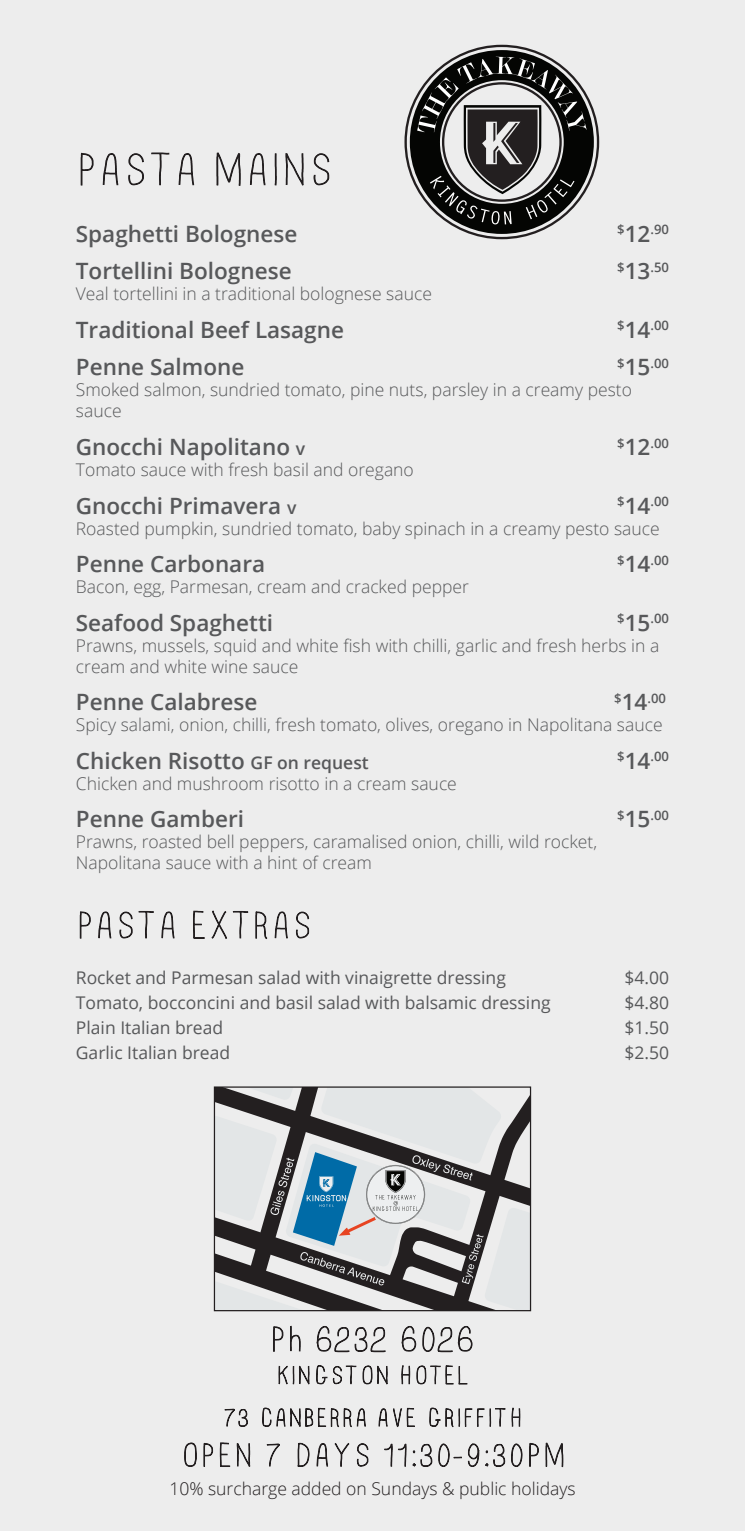
<style>
.page{position:relative;width:745px;height:1531px;background:#fff}
.page>*{position:absolute;margin:0;border:0;box-sizing:border-box;transform-origin:0 0}
.Item_Main{font:600 22.5px "Open Sans";color:#57585a}
.Description{font:300 17.5px/21px "Open Sans";color:#57585a}
.t1{font:17.5px "Open Sans";color:#57585a}
.Description-2{font:300 17.5px "Open Sans";color:#231f20}
.Item_Main-2{font:600 13px "Open Sans";color:#57585a}
.s1{font-size:22.5px}
.s2{font-size:17.5px}
</style>
<div class="page">
<div style="left:0;top:0;width:744px;height:1531px;background:#ededed"></div>
<svg style="left:409px;top:50px;width:184px;height:184px"></svg>
<svg style="left:273px;top:1326px;width:10px;height:26px"></svg>
<svg style="left:290px;top:1325px;width:11px;height:27px"></svg>
<svg style="left:316px;top:1326px;width:69px;height:27px"></svg>
<svg style="left:401px;top:1326px;width:15px;height:26px"></svg>
<svg style="left:422px;top:1326px;width:50px;height:26px"></svg>
<svg style="left:278px;top:1365px;width:31px;height:20px"></svg>
<svg style="left:316px;top:1365px;width:40px;height:20px"></svg>
<svg style="left:362px;top:1365px;width:25px;height:20px"></svg>
<svg style="left:401px;top:1365px;width:9px;height:19px"></svg>
<svg style="left:416px;top:1365px;width:51px;height:20px"></svg>
<svg style="left:224px;top:1408px;width:24px;height:19px"></svg>
<svg style="left:262px;top:1407px;width:104px;height:21px"></svg>
<svg style="left:378px;top:1407px;width:37px;height:20px"></svg>
<svg style="left:429px;top:1407px;width:76px;height:20px"></svg>
<svg style="left:511px;top:1407px;width:9px;height:20px"></svg>
<svg style="left:184px;top:1442px;width:13px;height:25px"></svg>
<svg style="left:203px;top:1442px;width:10px;height:25px"></svg>
<svg style="left:219px;top:1442px;width:11px;height:25px"></svg>
<svg style="left:236px;top:1443px;width:14px;height:24px"></svg>
<svg style="left:266px;top:1443px;width:14px;height:24px"></svg>
<svg style="left:297px;top:1442px;width:12px;height:25px"></svg>
<svg style="left:316px;top:1443px;width:12px;height:24px"></svg>
<svg style="left:334px;top:1443px;width:15px;height:24px"></svg>
<svg style="left:356px;top:1443px;width:12px;height:24px"></svg>
<svg style="left:384px;top:1443px;width:48px;height:24px"></svg>
<svg style="left:438px;top:1443px;width:84px;height:24px"></svg>
<svg style="left:529px;top:1442px;width:9px;height:25px"></svg>
<svg style="left:545px;top:1442px;width:18px;height:25px"></svg>
<svg style="left:216px;top:1088px;width:313px;height:221px"></svg>
<div style="left:214px;top:1086px;width:317px;height:225px;border:1px solid #231f20"></div>
<svg style="left:80px;top:152px;width:14px;height:34px"></svg>
<svg style="left:102px;top:153px;width:16px;height:32px"></svg>
<svg style="left:128px;top:153px;width:16px;height:33px"></svg>
<svg style="left:151px;top:152px;width:18px;height:33px"></svg>
<svg style="left:178px;top:153px;width:16px;height:32px"></svg>
<svg style="left:216px;top:152px;width:25px;height:34px"></svg>
<svg style="left:250px;top:153px;width:15px;height:32px"></svg>
<svg style="left:274px;top:153px;width:3px;height:33px"></svg>
<svg style="left:285px;top:153px;width:19px;height:33px"></svg>
<svg style="left:313px;top:153px;width:16px;height:33px"></svg>
<svg style="left:80px;top:911px;width:11px;height:28px"></svg>
<svg style="left:98px;top:911px;width:13px;height:27px"></svg>
<svg style="left:119px;top:911px;width:35px;height:28px"></svg>
<svg style="left:161px;top:911px;width:14px;height:27px"></svg>
<svg style="left:193px;top:910px;width:12px;height:29px"></svg>
<svg style="left:211px;top:910px;width:37px;height:29px"></svg>
<svg style="left:255px;top:911px;width:12px;height:28px"></svg>
<svg style="left:274px;top:911px;width:14px;height:27px"></svg>
<svg style="left:296px;top:911px;width:13px;height:28px"></svg>
<p class="Item_Main" style="left:76px;top:218px;width:223px">Spaghetti Bolognese</p>
<p class="Item_Main-2" style="left:617px;top:221px;width:53px">$<span class="s1">12</span>.90</p>
<p class="Item_Main" style="left:76px;top:256px;width:217px">Tortellini Bolognese</p>
<p class="Item_Main-2" style="left:617px;top:258px;width:53px">$<span class="s1">13</span>.50</p>
<p class="Description" style="left:76px;top:283px;width:357px">Veal tortellini in a traditional bolognese sauce</p>
<p class="Item_Main" style="left:76px;top:314px;width:269px">Traditional Beef Lasagne</p>
<p class="Item_Main-2" style="left:617px;top:317px;width:53px">$<span class="s1">14</span>.00</p>
<p class="Item_Main" style="left:76px;top:352px;width:170px">Penne Salmone</p>
<p class="Item_Main-2" style="left:617px;top:354px;width:53px">$<span class="s1">15</span>.00</p>
<p class="Description" style="left:76px;top:379px;width:557px">Smoked salmon, sundried tomato, pine nuts, parsley in a creamy pesto sauce</p>
<p class="Item_Main" style="left:76px;top:431px;width:231px">Gnocchi Napolitano <span class="s2">v</span></p>
<p class="Item_Main-2" style="left:617px;top:434px;width:53px">$<span class="s1">12</span>.00</p>
<p class="Description" style="left:76px;top:459px;width:339px">Tomato sauce with fresh basil and oregano</p>
<p class="Item_Main" style="left:76px;top:490px;width:222px">Gnocchi Primavera <span class="s2">v</span></p>
<p class="Item_Main-2" style="left:617px;top:492px;width:53px">$<span class="s1">14</span>.00</p>
<p class="Description" style="left:76px;top:517px;width:585px">Roasted pumpkin, sundried tomato, baby spinach in a creamy pesto sauce</p>
<p class="Item_Main" style="left:76px;top:548px;width:191px">Penne Carbonara</p>
<p class="Item_Main-2" style="left:617px;top:551px;width:53px">$<span class="s1">14</span>.00</p>
<p class="Description" style="left:76px;top:576px;width:394px">Bacon, egg, Parmesan, cream and cracked pepper</p>
<p class="Item_Main" style="left:76px;top:607px;width:199px">Seafood Spaghetti</p>
<p class="Item_Main-2" style="left:617px;top:609px;width:53px">$<span class="s1">15</span>.00</p>
<p class="Description" style="left:76px;top:634px;width:584px">Prawns, mussels, squid and white fish with chilli, garlic and fresh herbs in a cream and white wine sauce</p>
<p class="Item_Main" style="left:76px;top:686px;width:183px">Penne Calabrese</p>
<p class="Item_Main-2" style="left:613px;top:689px;width:53px">$<span class="s1">14</span>.00</p>
<p class="Description" style="left:76px;top:714px;width:588px">Spicy salami, onion, chilli, fresh tomato, olives, oregano in Napolitana sauce</p>
<p class="Item_Main" style="left:76px;top:745px;width:294px">Chicken Risotto <span class="s2">GF on request</span></p>
<p class="Item_Main-2" style="left:617px;top:747px;width:53px">$<span class="s1">14</span>.00</p>
<p class="Description" style="left:76px;top:772px;width:382px">Chicken and mushroom risotto in a cream sauce</p>
<p class="Item_Main" style="left:76px;top:803px;width:170px">Penne Gamberi</p>
<p class="Item_Main-2" style="left:617px;top:806px;width:53px">$<span class="s1">15</span>.00</p>
<p class="Description" style="left:76px;top:831px;width:522px">Prawns, roasted bell peppers, caramalised onion, chilli, wild rocket,<br>Napolitana sauce with a hint of cream</p>
<p class="t1" style="left:76px;top:966px;width:431px">Rocket and Parmesan salad with vinaigrette dressing</p>
<p class="t1" style="left:624px;top:966px;width:46px">$4.00</p>
<p class="t1" style="left:76px;top:991px;width:476px">Tomato, bocconcini and basil salad with balsamic dressing</p>
<p class="t1" style="left:624px;top:991px;width:46px">$4.80</p>
<p class="t1" style="left:76px;top:1016px;width:149px">Plain Italian bread</p>
<p class="t1" style="left:624px;top:1016px;width:46px">$1.50</p>
<p class="t1" style="left:76px;top:1041px;width:156px">Garlic Italian bread</p>
<p class="t1" style="left:624px;top:1041px;width:46px">$2.50</p>
<p class="Description-2" style="left:169px;top:1476px;width:407px">10% surcharge added on Sundays &amp; public holidays</p>
</div>
